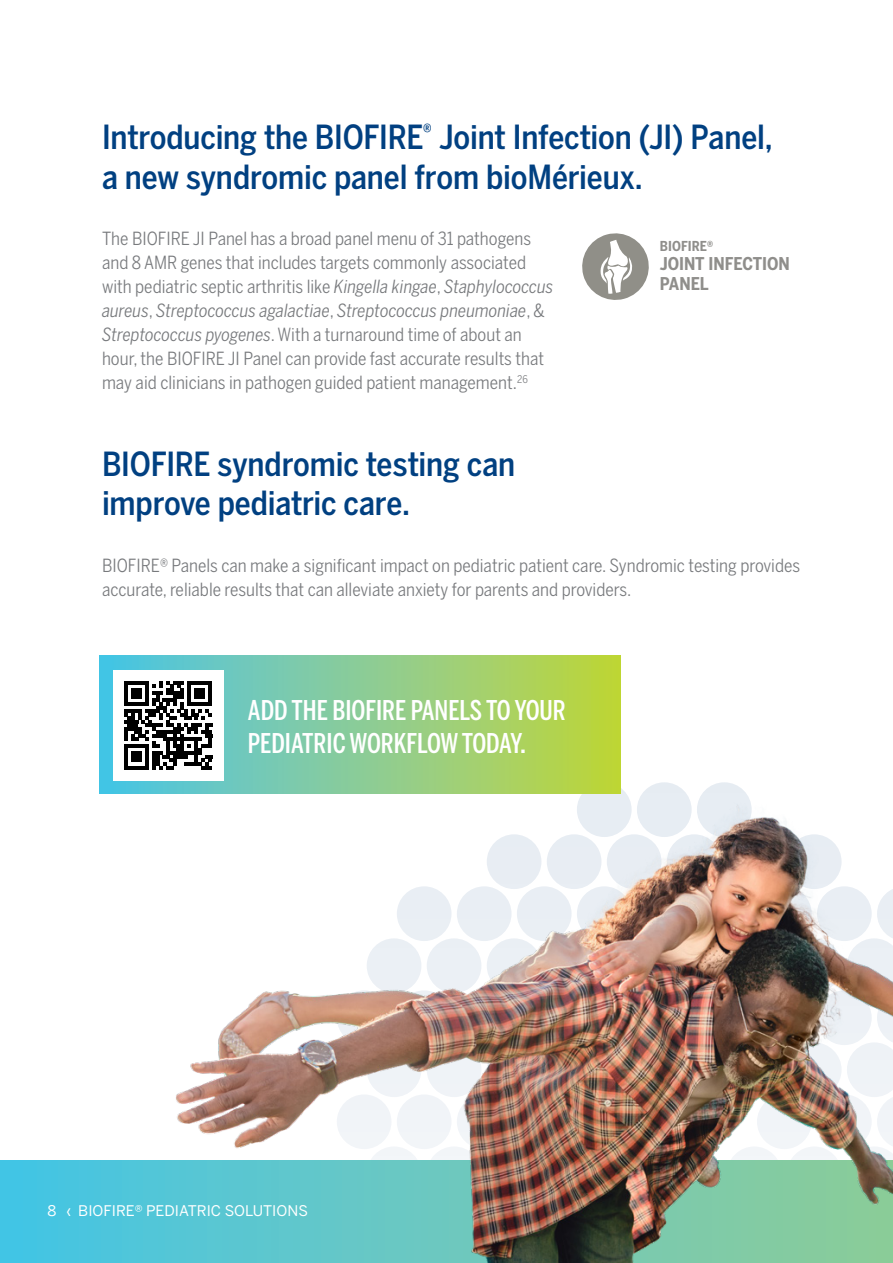
<style>
.page{position:relative;width:893px;height:1263px;background:#fff}
.page>*{position:absolute;margin:0;border:0;box-sizing:border-box;transform-origin:0 0}
.header_small{font:500 33px/39.6px "Benton Sans Condensed";letter-spacing:-.005em;color:#014081}
.QR_code_text{font:500 27px/32.4px "Benton Sans Compressed";color:#fff}
.Body_copy{font:18px/24px "Benton Sans Condensed";color:#787a7d}
.Panel_name_medium{font:700 17.55px/19.5px "Benton Sans Condensed";letter-spacing:-.005em;color:#8f8e8b}
.page_numbers_left{font:14.55px "Benton Sans";color:#fff}
.Panel_BF_medium{font:700 13.65px "Benton Sans Condensed";letter-spacing:.005em;color:#8f8e8b}
.s1{font-style:italic}
</style>
<div class="page">
<div style="left:0;top:1161px;width:893px;height:102px;background:#45c5e1"></div>
<div style="left:100px;top:656px;width:521px;height:137px;background:linear-gradient(to right,#4bc4ec,#c4d53c)"></div>
<img style="left:112px;top:706px;width:781px;height:557px">
<svg style="left:582px;top:233px;width:67px;height:67px"></svg>
<div style="left:113px;top:670px;width:110px;height:110px;background:#fff"></div>
<svg style="left:124px;top:681px;width:88px;height:88px"></svg>
<hr style="left:124px;top:766px;width:25px;height:3px;background:#000">
<div style="left:131px;top:752px;width:11px;height:10px;background:#000"></div>
<p class="header_small" style="left:102px;top:118px;width:672px">Introducing the BIOFIRE<sup>®</sup> Joint Infection (JI) Panel, a new syndromic panel from bioMérieux.</p>
<p class="Body_copy" style="left:102px;top:226px;width:453px">The BIOFIRE JI Panel has a broad panel menu of 31 pathogens and 8 AMR genes that includes targets commonly associated with pediatric septic arthritis like <span class="s1">Kingella kingae</span>, <span class="s1">Staphylococcus aureus</span>, <span class="s1">Streptococcus agalactiae</span>, <span class="s1">Streptococcus pneumoniae</span>, &amp; <span class="s1">Streptococcus pyogenes</span>. With a turnaround time of about an hour, the BIOFIRE JI Panel can provide fast accurate results that may aid clinicians in pathogen guided patient management.<sup>26</sup></p>
<p class="Panel_BF_medium" style="left:660px;top:237px;width:55px">BIOFIRE®</p>
<p class="Panel_name_medium" style="left:660px;top:254px;width:132px">JOINT INFECTION<br>PANEL</p>
<p class="header_small" style="left:102px;top:444px;width:415px">BIOFIRE syndromic testing can improve pediatric care.</p>
<p class="Body_copy" style="left:102px;top:553px;width:699px">BIOFIRE® Panels can make a significant impact on pediatric patient care. Syndromic testing provides accurate, reliable results that can alleviate anxiety for parents and providers.</p>
<p class="QR_code_text" style="left:248px;top:694px;width:319px">ADD THE BIOFIRE PANELS TO YOUR<br>PEDIATRIC WORKFLOW TODAY.</p>
<p class="page_numbers_left" style="left:47px;top:1202px;width:262px">8 ‹ BIOFIRE® PEDIATRIC SOLUTIONS</p>
</div>
